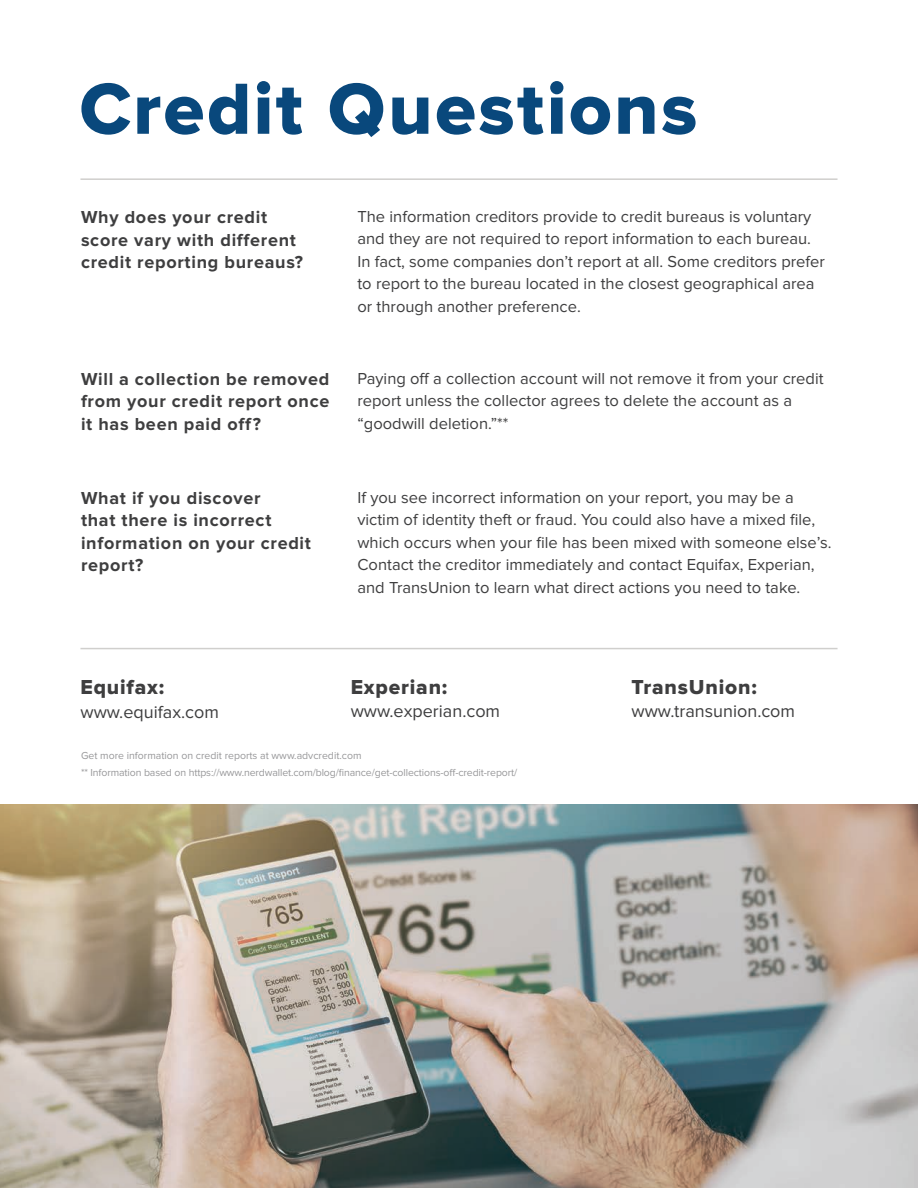
<style>
.page{position:relative;width:918px;height:1188px;background:#fff}
.page>*{position:absolute;margin:0;border:0;box-sizing:border-box;transform-origin:0 0}
.t1{font:75px "Proxima Nova Extrabld";letter-spacing:.03em;color:#09487c}
.t2{font:21px "Proxima Nova Extrabld";letter-spacing:.04em;color:#3e3e3f}
.t3{font:700 18px/22.5px "Proxima Nova";letter-spacing:.04em;color:#3e3e3f}
.t4{font:18px "Proxima Nova";color:#3e3e3f}
.t5{font:16.5px/22.5px "Proxima Nova";color:#3e3e3f}
.t6{font:10.5px/16.8px "Proxima Nova";letter-spacing:-.01em;color:#98989a}
</style>
<div class="page">
<hr style="left:80px;top:178px;width:758px;height:2px;background:#d0cfcd">
<hr style="left:80px;top:648px;width:758px;height:1px;background:#d0cfcd">
<img style="left:0;top:805px;width:918px;height:383px">
<h1 class="t1" style="left:80px;top:75px;width:619px">Credit Questions</h1>
<p class="t3" style="left:81px;top:207px;width:224px">Why does your credit score vary with different credit reporting bureaus?</p>
<p class="t5" style="left:357px;top:206px;width:469px">The information creditors provide to credit bureaus is voluntary and they are not required to report information to each bureau.<br>In fact, some companies don’t report at all. Some creditors prefer to report to the bureau located in the closest geographical area or through another preference.</p>
<p class="t3" style="left:81px;top:368px;width:250px;text-align:justify">Will a collection be removed from your credit report once it has been paid off?</p>
<p class="t5" style="left:357px;top:368px;width:468px">Paying off a collection account will not remove it from your credit report unless the collector agrees to delete the account as a “goodwill deletion.”**</p>
<p class="t3" style="left:81px;top:487px;width:231px">What if you discover<br>that there is incorrect information on your credit report?</p>
<p class="t5" style="left:357px;top:487px;width:476px">If you see incorrect information on your report, you may be a victim of identity theft or fraud. You could also have a mixed file, which occurs when your file has been mixed with someone else’s.<br>Contact the creditor immediately and contact Equifax, Experian, and TransUnion to learn what direct actions you need to take.</p>
<p class="t2" style="left:80px;top:678px;width:85px">Equifax:</p>
<p class="t4" style="left:80px;top:704px;width:140px">www.equifax.com</p>
<p class="t2" style="left:351px;top:678px;width:98px">Experian:</p>
<p class="t4" style="left:351px;top:703px;width:151px">www.experian.com</p>
<p class="t2" style="left:632px;top:678px;width:127px">TransUnion:</p>
<p class="t4" style="left:632px;top:703px;width:165px">www.transunion.com</p>
<p class="t6" style="left:81px;top:747px;width:438px">Get more information on credit reports at www.advcredit.com<br>** Information based on https://www.nerdwallet.com/blog/finance/get-collections-off-credit-report/</p>
</div>
